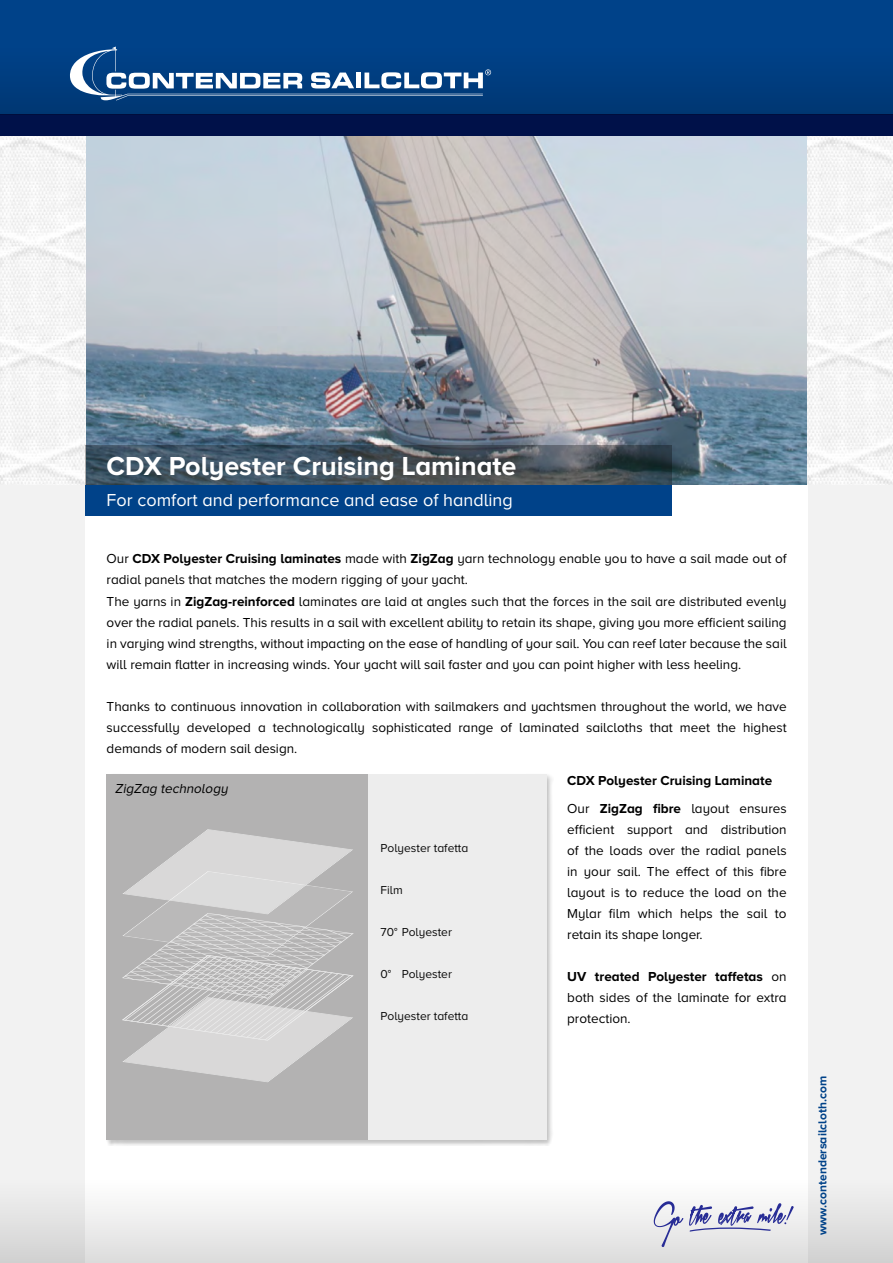
<style>
.page{position:relative;width:893px;height:1263px;background:#fff}
.page>*{position:absolute;margin:0;border:0;box-sizing:border-box;transform-origin:0 0}
.t1{font:700 27px "Proxima Nova A";color:#fff}
.t2{font:18px "Proxima Nova A";color:#fff}
.body_9{font:13.5px/21px "Proxima Nova A";color:#000;text-align:justify}
.body_9-2{font:700 13.5px "Proxima Nova A";color:#000}
.body_9-3{font:italic 13.5px "Proxima Nova A";color:#000}
.t3{font:12px "Proxima Nova A";color:#0a0a0a}
.t4{font:700 12px "Proxima Nova A";color:#004289}
.s1{font-weight:700}
</style>
<div class="page">
<img style="left:0;top:136px;width:893px;height:349px">
<div style="left:808px;top:485px;width:85px;height:778px;background:#f2f2f2"></div>
<div style="left:0;top:485px;width:85px;height:778px;background:#f2f2f2"></div>
<div style="left:0;top:1178px;width:893px;height:85px;background:linear-gradient(to bottom,#fdfdfd,#dadada)"></div>
<div style="left:85px;top:485px;width:587px;height:31px;background:#004289"></div>
<svg style="left:85px;top:445px;width:587px;height:40px"></svg>
<div style="left:0;top:0;width:893px;height:136px;background:#004289"></div>
<div style="left:0;top:47px;width:893px;height:68px;background:#003b7c"></div>
<div style="left:0;top:115px;width:893px;height:21px;background:#001149"></div>
<svg style="left:70px;top:47px;width:421px;height:53px"></svg>
<svg style="left:654px;top:1201px;width:29px;height:46px"></svg>
<svg style="left:689px;top:1203px;width:105px;height:29px"></svg>
<div style="left:106px;top:773px;width:448px;height:374px;background:#000;opacity:.25"></div>
<div style="left:107px;top:774px;width:439px;height:366px;background:#ededed"></div>
<div style="left:107px;top:774px;width:261px;height:366px;background:#b3b2b2"></div>
<svg style="left:122px;top:829px;width:232px;height:253px"></svg>
<h1 class="t1" style="left:107px;top:450px;width:411px">CDX Polyester Cruising Laminate</h1>
<h2 class="t2" style="left:107px;top:490px;width:408px">For comfort and performance and ease of handling</h2>
<p class="body_9" style="left:107px;top:548px;width:681px">Our <span class="s1">CDX Polyester Cruising laminates</span> made with <span class="s1">ZigZag</span> yarn technology enable you to have a sail made out of radial panels that matches the modern rigging of your yacht.</p>
<p class="body_9" style="left:107px;top:590px;width:681px">The yarns in <span class="s1">ZigZag-reinforced</span> laminates are laid at angles such that the forces in the sail are distributed evenly over the radial panels. This results in a sail with excellent ability to retain its shape, giving you more efficient sailing in varying wind strengths, without impacting on the ease of handling of your sail. You can reef later because the sail will remain flatter in increasing winds. Your yacht will sail faster and you can point higher with less heeling.</p>
<p class="body_9" style="left:107px;top:695px;width:681px">Thanks to continuous innovation in collaboration with sailmakers and yachtsmen throughout the world, we have successfully developed a technologically sophisticated range of laminated sailcloths that meet the highest demands of modern sail design.</p>
<p class="body_9-2" style="left:567px;top:772px;width:206px">CDX Polyester Cruising Laminate</p>
<p class="body_9" style="left:567px;top:798px;width:221px">Our <span class="s1">ZigZag fibre</span> layout ensures efficient support and distribution of the loads over the radial panels in your sail. The effect of this fibre layout is to reduce the load on the Mylar film which helps the sail to retain its shape longer.</p>
<p class="body_9" style="left:567px;top:966px;width:221px"><span class="s1">UV treated Polyester taffetas</span> on both sides of the laminate for extra protection.</p>
<p class="body_9-3" style="left:115px;top:781px;width:117px">ZigZag technology</p>
<p class="t3" style="left:381px;top:841px;width:89px">Polyester tafetta</p>
<p class="t3" style="left:381px;top:883px;width:24px">Film</p>
<p class="t3" style="left:381px;top:925px;width:73px">70° Polyester</p>
<p class="t3" style="left:381px;top:967px;width:73px">0° Polyester</p>
<p class="t3" style="left:381px;top:1009px;width:89px">Polyester tafetta</p>
<p class="t4" style="left:816px;top:1235px;width:160px;rotate:-90deg">www.contendersailcloth.com</p>
</div>
